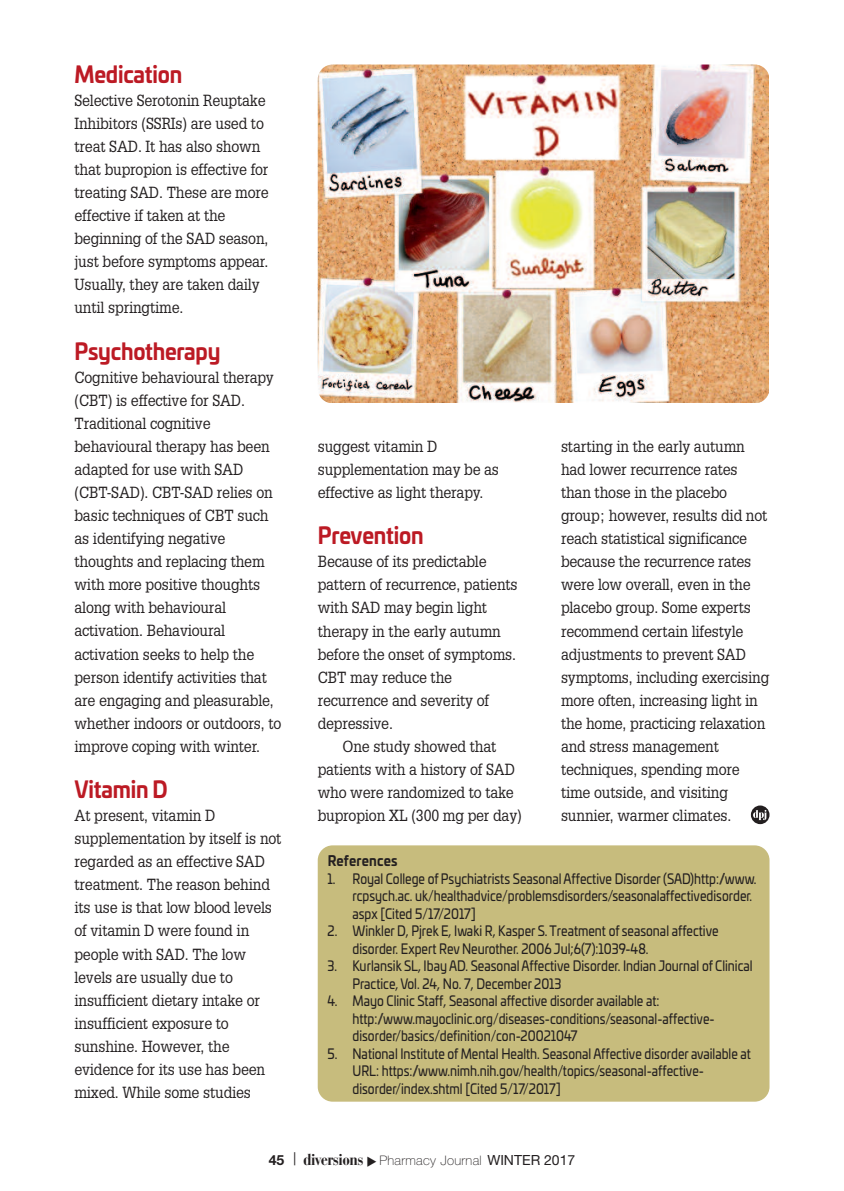
<style>
.page{position:relative;width:844px;height:1191px;background:#fff}
.page>*{position:absolute;margin:0;border:0;box-sizing:border-box;transform-origin:0 0}
.t1{font:700 22.75px "Univia Pro";letter-spacing:-.01em;color:#bc1a24;scale:.9 1}
.t2{font:15.75px/23.1px "Glypha";letter-spacing:-.01em;color:#231f20;scale:.9 1}
.t3{font:14px/17.5px "Univia Pro";color:#231f20;scale:.85 1}
.t4{font:700 14px "Univia Pro";letter-spacing:.015em;color:#231f20;scale:.9 1}
.t5{font:100 13.12px "Helvetica Neue";letter-spacing:.025em;color:#231f20}
.s1{font-weight:700;font-size:14px}
.s2{font-weight:700;font-size:17.5px}
.s3{font-family:"Bauer Bodoni";font-weight:700;font-stretch:condensed;font-size:15.75px}
.s4{font-weight:400;font-size:14px}
</style>
<div class="page">
<svg style="left:750px;top:805px;width:19px;height:19px"></svg>
<svg style="left:752px;top:810px;width:14px;height:10px"></svg>
<div style="left:317px;top:845px;width:452px;height:256px;background:#c7bc7d;border-radius:15px"></div>
<img style="left:317px;top:64px;width:451px;height:338px;border-radius:15px">
<h1 class="t1" style="left:74px;top:65px;width:121px">Medication</h1>
<p class="t2" style="left:74px;top:89px;width:217px">Selective Serotonin Reuptake<br>Inhibitors (SSRIs) are used to treat SAD. It has also shown that bupropion is effective for treating SAD. These are more effective if taken at the beginning of the SAD season, just before symptoms appear.<br>Usually, they are taken daily until springtime.</p>
<h1 class="t1" style="left:74px;top:342px;width:164px">Psychotherapy</h1>
<p class="t2" style="left:74px;top:366px;width:231px">Cognitive behavioural therapy (CBT) is effective for SAD.<br>Traditional cognitive behavioural therapy has been adapted for use with SAD (CBT-SAD). CBT-SAD relies on basic techniques of CBT such as identifying negative thoughts and replacing them with more positive thoughts along with behavioural activation. Behavioural activation seeks to help the person identify activities that are engaging and pleasurable, whether indoors or outdoors, to improve coping with winter.</p>
<h1 class="t1" style="left:74px;top:780px;width:105px">Vitamin D</h1>
<p class="t2" style="left:74px;top:804px;width:231px">At present, vitamin D supplementation by itself is not regarded as an effective SAD treatment. The reason behind its use is that low blood levels of vitamin D were found in people with SAD. The low levels are usually due to insufficient dietary intake or insufficient exposure to sunshine. However, the evidence for its use has been mixed. While some studies</p>
<p class="t2" style="left:317px;top:435px;width:203px">suggest vitamin D supplementation may be as effective as light therapy.</p>
<h1 class="t1" style="left:317px;top:526px;width:119px">Prevention</h1>
<p class="t2" style="left:317px;top:550px;width:224px">Because of its predictable pattern of recurrence, patients with SAD may begin light therapy in the early autumn before the onset of symptoms.<br>CBT may reduce the recurrence and severity of depressive.</p>
<p class="t2" style="left:317px;top:735px;width:228px;text-align:center">One study showed that patients with a history of SAD who were randomized to take bupropion XL (300 mg per day)</p>
<p class="t4" style="left:327px;top:855px;width:79px">References</p>
<p class="t3" style="left:352px;top:871px;width:477px;text-indent:-25px">1. Royal College of Psychiatrists Seasonal Affective Disorder (SAD)http:/www. rcpsych.ac. uk/healthadvice/problemsdisorders/seasonalaffectivedisorder. aspx [Cited 5/17/2017]</p>
<p class="t3" style="left:352px;top:923px;width:432px;text-indent:-25px">2. Winkler D, Pjrek E, Iwaki R, Kasper S. Treatment of seasonal affective disorder. Expert Rev Neurother. 2006 Jul;6(7):1039-48.</p>
<p class="t3" style="left:352px;top:958px;width:472px;text-indent:-25px">3. Kurlansik SL, Ibay AD. Seasonal Affective Disorder. Indian Journal of Clinical<br>Practice, Vol. 24, No. 7, December 2013</p>
<p class="t3" style="left:352px;top:993px;width:427px;text-indent:-25px">4. Mayo Clinic Staff, Seasonal affective disorder available at: http:/www.mayoclinic.org/diseases-conditions/seasonal-affective&shy;disorder/basics/definition/con-20021047</p>
<p class="t3" style="left:352px;top:1046px;width:470px;text-indent:-25px">5. National Institute of Mental Health. Seasonal Affective disorder available at<br>URL: https:/www.nimh.nih.gov/health/topics/seasonal-affective&shy;disorder/index.shtml [Cited 5/17/2017]</p>
<p class="t2" style="left:561px;top:435px;width:233px">starting in the early autumn had lower recurrence rates than those in the placebo group; however, results did not reach statistical significance because the recurrence rates were low overall, even in the placebo group. Some experts recommend certain lifestyle adjustments to prevent SAD symptoms, including exercising more often, increasing light in the home, practicing relaxation and stress management techniques, spending more time outside, and visiting sunnier, warmer climates.</p>
<p class="t5" style="left:269px;top:1155px;width:308px"><span class="s1">45</span> <span class="s2">|</span> <span class="s3">diversions</span> ◆ Pharmacy Journal <span class="s4">WINTER 2017</span></p>
</div>
